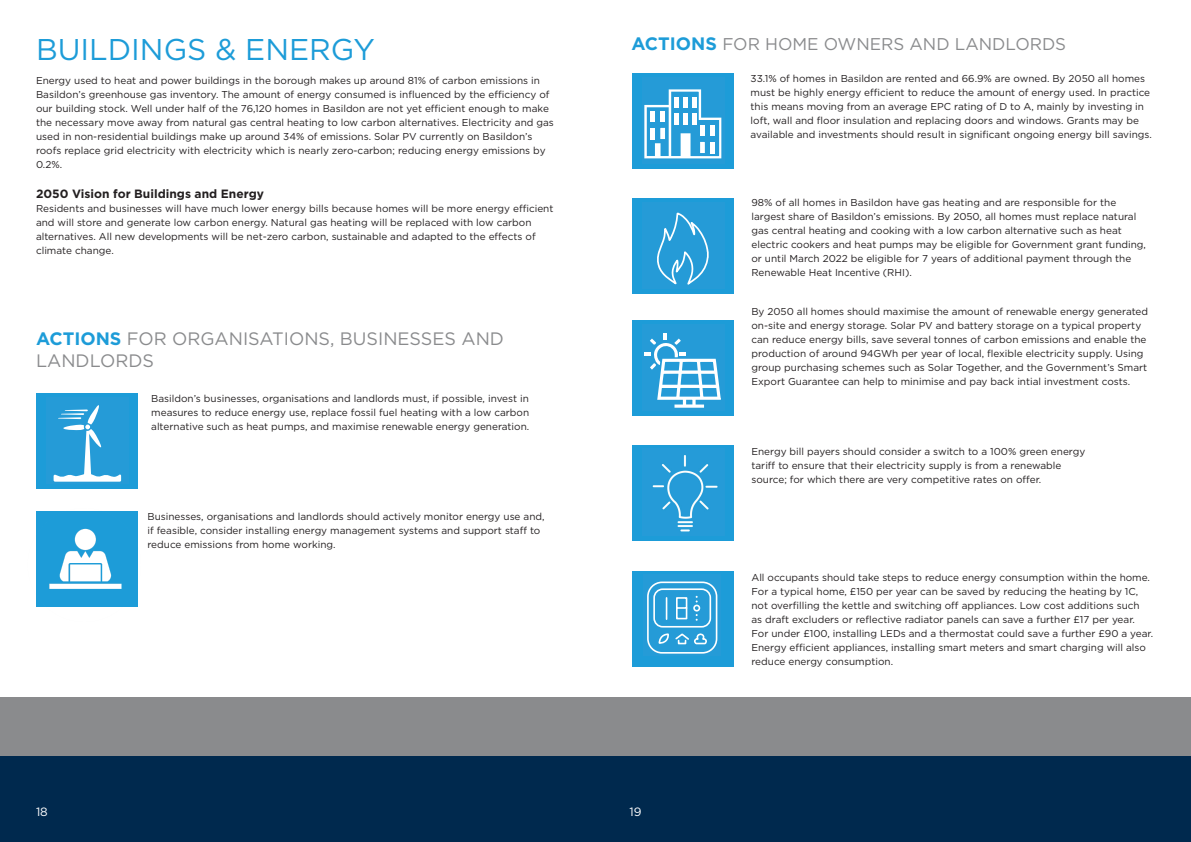
<style>
.page{position:relative;width:1191px;height:842px;background:#fff}
.page>*{position:absolute;margin:0;border:0;box-sizing:border-box;transform-origin:0 0}
.t1{font:30px "Gotham";color:#1d9cd8}
.t2{font:18px/21.6px "Gotham";color:#8a8b8d}
.t3{font:17px "Gotham";color:#8a8b8d}
.t4{font:700 12px "Gotham";color:#231f20}
.t5{font:12px "Gotham";color:#fff}
.t6{font:10px/14px "Gotham";color:#231f20}
.s1{font-weight:700;font-size:18px;color:#1d9cd8}
.s2{font-weight:700;color:#1d9cd8}
</style>
<div class="page">
<div style="left:0;top:697px;width:1191px;height:64px;background:#8a8b8d"></div>
<div style="left:0;top:756px;width:1191px;height:86px;background:#00294e"></div>
<div style="left:36px;top:393px;width:102px;height:96px;background:#1d9cd8"></div>
<div style="left:46px;top:397px;width:82px;height:87px;background:#259bd7"></div>
<svg style="left:54px;top:405px;width:67px;height:77px"></svg>
<img style="left:36px;top:511px;width:102px;height:96px">
<div style="left:631px;top:74px;width:102px;height:95px;background:#1d9cd8"></div>
<div style="left:642px;top:77px;width:82px;height:87px;background:#259bd7"></div>
<svg style="left:644px;top:89px;width:77px;height:69px"></svg>
<div style="left:650px;top:111px;width:5px;height:11px;background:#fff"></div>
<div style="left:660px;top:111px;width:5px;height:11px;background:#fff"></div>
<div style="left:631px;top:198px;width:102px;height:96px;background:#1d9cd8"></div>
<div style="left:642px;top:202px;width:82px;height:87px;background:#259bd7"></div>
<svg style="left:657px;top:212px;width:52px;height:73px"></svg>
<div style="left:631px;top:320px;width:102px;height:96px;background:#1d9cd8"></div>
<div style="left:642px;top:324px;width:82px;height:87px;background:#259bd7"></div>
<svg style="left:645px;top:333px;width:76px;height:75px"></svg>
<div style="left:631px;top:445px;width:102px;height:95px;background:#259bd8"></div>
<img style="left:652px;top:455px;width:66px;height:77px">
<div style="left:631px;top:571px;width:102px;height:95px;background:#1d9cd8"></div>
<div style="left:644px;top:574px;width:77px;height:81px;background:#259bd7"></div>
<div style="left:653px;top:588px;width:58px;height:39px;border:2px solid #fff;border-radius:9px"></div>
<div style="left:693px;top:605px;width:7px;height:6px;border:2px solid #fff;border-radius:50%"></div>
<div style="left:647px;top:581px;width:70px;height:73px;border:2px solid #fff;border-radius:14px"></div>
<svg style="left:658px;top:633px;width:48px;height:12px"></svg>
<svg style="left:676px;top:597px;width:12px;height:23px"></svg>
<svg style="left:666px;top:598px;width:1px;height:21px"></svg>
<p class="t1" style="left:36px;top:30px;width:340px">BUILDINGS &amp; ENERGY</p>
<p class="t3" style="left:631px;top:34px;width:436px"><span class="s1">ACTIONS</span> FOR HOME OWNERS AND LANDLORDS</p>
<p class="t6" style="left:36px;top:73px;width:519px">Energy used to heat and power buildings in the borough makes up around 81% of carbon emissions in Basildon’s greenhouse gas inventory. The amount of energy consumed is influenced by the efficiency of our building stock. Well under half of the 76,120 homes in Basildon are not yet efficient enough to make the necessary move away from natural gas central heating to low carbon alternatives. Electricity and gas</p>
<p class="t6" style="left:36px;top:129px;width:511px">used in non-residential buildings make up around 34% of emissions. Solar PV currently on Basildon’s roofs replace grid electricity with electricity which is nearly zero-carbon; reducing energy emissions by<br>0.2%.</p>
<p class="t4" style="left:36px;top:185px;width:229px">2050 Vision for Buildings and Energy</p>
<p class="t6" style="left:36px;top:201px;width:519px">Residents and businesses will have much lower energy bills because homes will be more energy efficient and will store and generate low carbon energy. Natural gas heating will be replaced with low carbon</p>
<p class="t6" style="left:36px;top:229px;width:501px">alternatives. All new developments will be net-zero carbon, sustainable and adapted to the effects of climate change.</p>
<p class="t2" style="left:36px;top:328px;width:469px"><span class="s2">ACTIONS</span> FOR ORGANISATIONS, BUSINESSES AND<br>LANDLORDS</p>
<p class="t6" style="left:151px;top:391px;width:379px;text-align:justify">Basildon’s businesses, organisations and landlords must, if possible, invest in measures to reduce energy use, replace fossil fuel heating with a low carbon alternative such as heat pumps, and maximise renewable energy generation.</p>
<p class="t6" style="left:147px;top:509px;width:399px">Businesses, organisations and landlords should actively monitor energy use and, if feasible, consider installing energy management systems and support staff to reduce emissions from home working.</p>
<p class="t5" style="left:36px;top:804px;width:13px">18</p>
<p class="t5" style="left:629px;top:804px;width:14px">19</p>
<p class="t6" style="left:750px;top:71px;width:403px">33.1% of homes in Basildon are rented and 66.9% are owned. By 2050 all homes must be highly energy efficient to reduce the amount of energy used. In practice this means moving from an average EPC rating of D to A, mainly by investing in loft, wall and floor insulation and replacing doors and windows. Grants may be available and investments should result in significant ongoing energy bill savings.</p>
<p class="t6" style="left:751px;top:196px;width:396px">98% of all homes in Basildon have gas heating and are responsible for the largest share of Basildon’s emissions. By 2050, all homes must replace natural gas central heating and cooking with a low carbon alternative such as heat electric cookers and heat pumps may be eligible for Government grant funding, or until March 2022 be eligible for 7 years of additional payment through the Renewable Heat Incentive (RHI).</p>
<p class="t6" style="left:751px;top:304px;width:398px">By 2050 all homes should maximise the amount of renewable energy generated on-site and energy storage. Solar PV and battery storage on a typical property can reduce energy bills, save several tonnes of carbon emissions and enable the production of around 94GWh per year of local, flexible electricity supply. Using group purchasing schemes such as Solar Together, and the Government’s Smart Export Guarantee can help to minimise and pay back intial investment costs.</p>
<p class="t6" style="left:751px;top:444px;width:335px">Energy bill payers should consider a switch to a 100% green energy</p>
<p class="t6" style="left:751px;top:458px;width:311px">tariff to ensure that their electricity supply is from a renewable</p>
<p class="t6" style="left:751px;top:472px;width:291px">source; for which there are very competitive rates on offer.</p>
<p class="t6" style="left:751px;top:570px;width:403px">All occupants should take steps to reduce energy consumption within the home.<br>For a typical home, £150 per year can be saved by reducing the heating by 1C, not overfilling the kettle and switching off appliances. Low cost additions such<br>as draft excluders or reflective radiator panels can save a further £17 per year.<br>For under £100, installing LEDs and a thermostat could save a further £90 a year.<br>Energy efficient appliances, installing smart meters and smart charging will also reduce energy consumption.</p>
</div>
